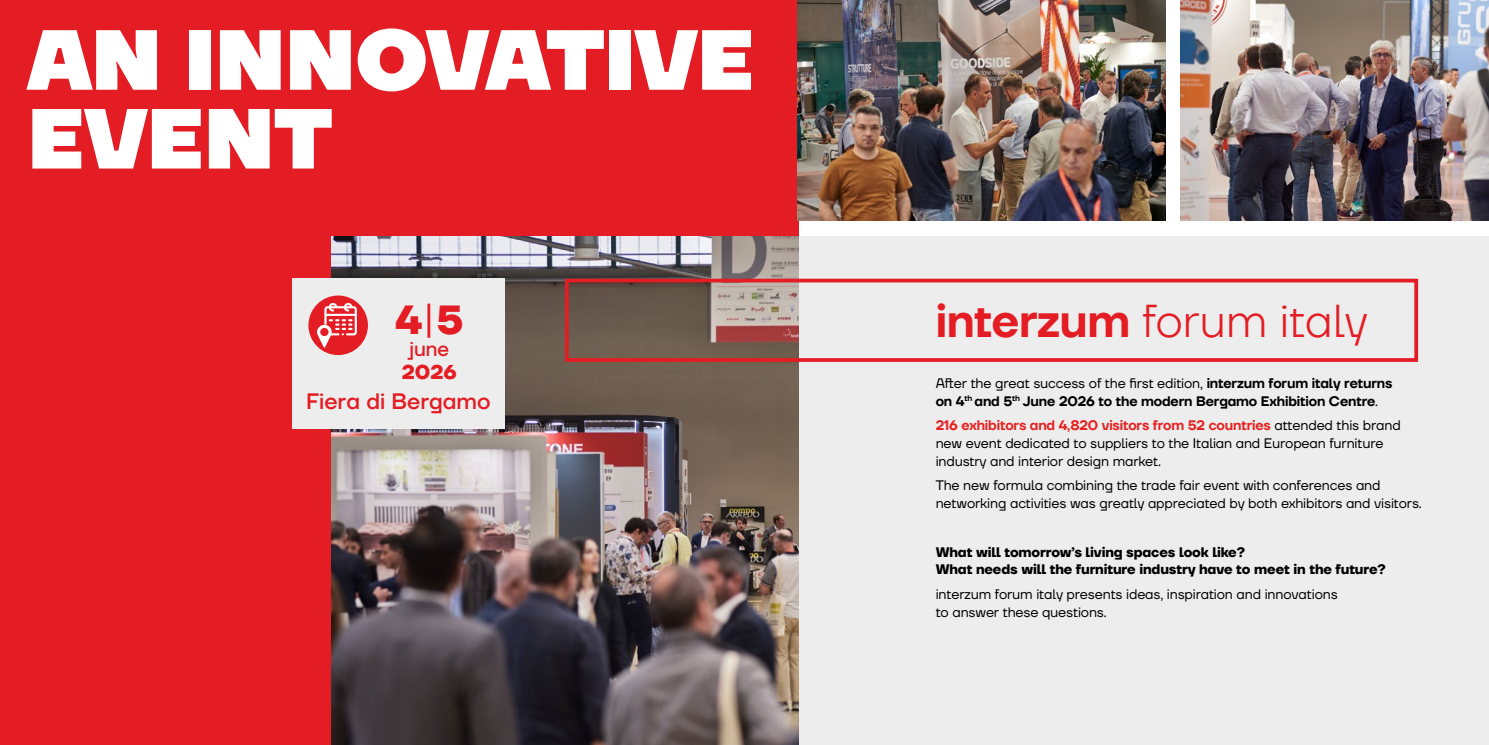
<style>
.page{position:relative;width:1489px;height:745px;background:#fff}
.page>*{position:absolute;margin:0;border:0;box-sizing:border-box;transform-origin:0 0}
.t1{font:900 85px/78.8px "TT Firs Neue Trl";letter-spacing:-.01em;color:#fff}
.t2{font:300 45.88px "TT Firs Neue Trl";letter-spacing:-.01em;color:#e41c23}
.t3{font:700 40.5px "TT Firs Neue Trl";color:#e41c23}
.t4{font:22.25px "TT Firs Neue Trial Var Roman";color:#e41c23}
.t5{font:500 20px "TT Firs Neue Trl";color:#e41c23}
.t6{font:700 20px "TT Firs Neue Trl";color:#e41c23}
.t7{font:13.75px/17.5px "TT Firs Neue Trl";letter-spacing:-.01em;color:#000}
.t8{font:600 13.75px/17.5px "TT Firs Neue Trl";letter-spacing:-.01em;color:#000}
.t9{font:700 13.75px/17.5px "TT Firs Neue Trl";letter-spacing:-.01em;color:#000}
.s1{font-family:"TT Firs Neue Trial Var Roman";font-weight:400;font-size:40.38px}
.s2{font-weight:600}
.s3{font-weight:400}
.s4{font-weight:600;color:#e52322}
</style>
<div class="page">
<div style="left:798px;top:236px;width:690px;height:508px;background:#ededed"></div>
<div style="left:0;top:0;width:798px;height:744px;background:#e41c23"></div>
<img style="left:331px;top:236px;width:467px;height:508px">
<img style="left:797px;top:0;width:368px;height:221px">
<img style="left:1180px;top:0;width:308px;height:221px">
<div style="left:292px;top:278px;width:212px;height:150px;background:#ededed"></div>
<div style="left:308px;top:295px;width:60px;height:60px;background:#e41c23;border-radius:50%"></div>
<div style="left:565px;top:278px;width:852px;height:83px;border:4px solid #e41c23"></div>
<svg style="left:317px;top:303px;width:40px;height:44px"></svg>
<h1 class="t1" style="left:27px;top:22px;width:729px">AN INNOVATIVE<br>EVENT</h1>
<h3 class="t3" style="left:395px;top:292px;width:70px">4<span class="s1">|</span>5</h3>
<h3 class="t5" style="left:409px;top:335px;width:41px">june</h3>
<h3 class="t6" style="left:401px;top:357px;width:57px">2026</h3>
<h3 class="t4" style="left:306px;top:385px;width:186px">Fiera di Bergamo</h3>
<h2 class="t2" style="left:935px;top:289px;width:433px"><span class="s2">interzum</span> forum italy</h2>
<p class="t8" style="left:935px;top:374px;width:458px"><span class="s3">After the great success of the first edition,</span> interzum forum italy returns on 4<sup>th</sup> and 5<sup>th</sup> June 2026 to the modern Bergamo Exhibition Centre<span class="s3">.</span></p>
<p class="t7" style="left:935px;top:416px;width:466px"><span class="s4">216 exhibitors and 4,820 visitors from 52 countries</span> attended this brand new event dedicated to suppliers to the Italian and European furniture industry and interior design market.</p>
<p class="t7" style="left:935px;top:476px;width:487px">The new formula combining the trade fair event with conferences and networking activities was greatly appreciated by both exhibitors and visitors.</p>
<p class="t9" style="left:935px;top:543px;width:451px">What will tomorrow’s living spaces look like?<br>What needs will the furniture industry have to meet in the future?</p>
<p class="t7" style="left:935px;top:585px;width:403px">interzum forum italy presents ideas, inspiration and innovations to answer these questions.</p>
</div>
